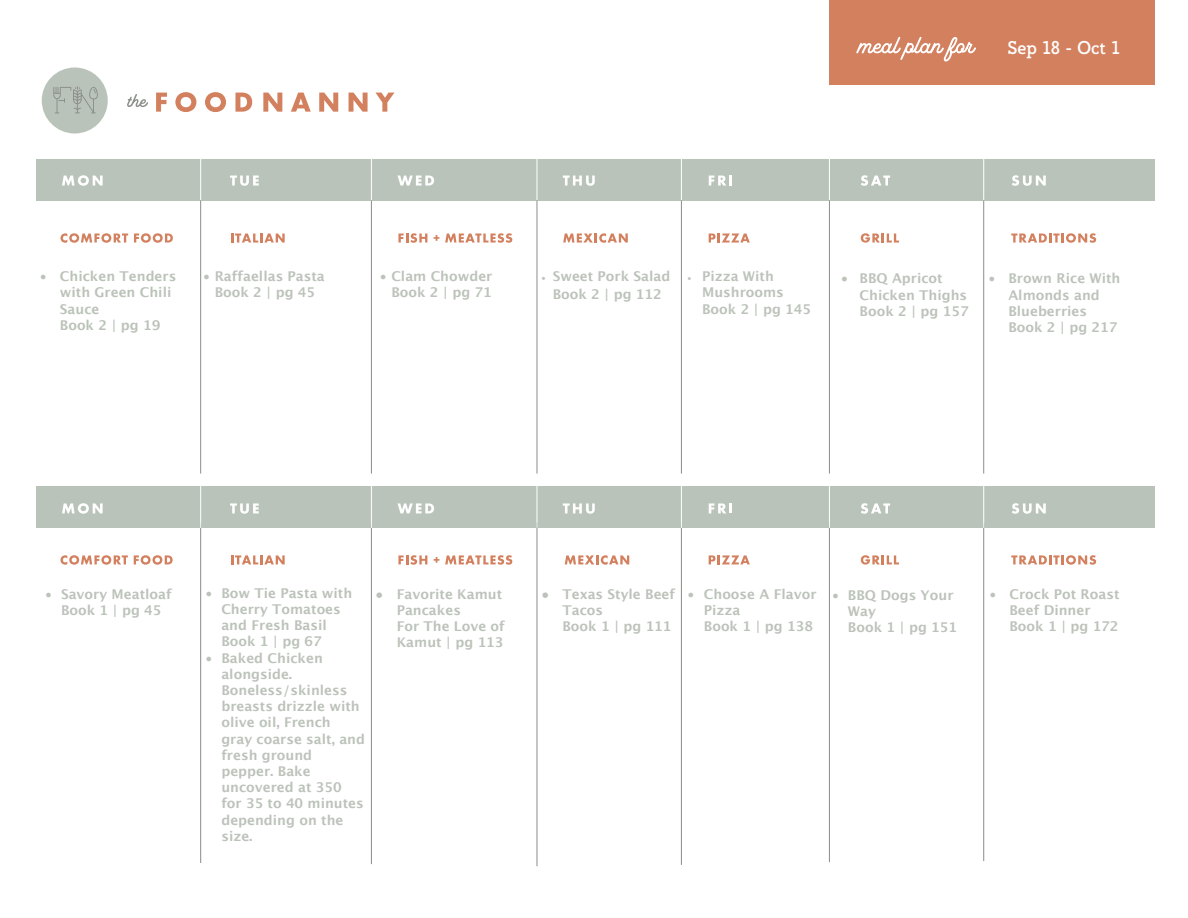
<style>
.page{position:relative;width:1188px;height:918px;background:#fff}
.page>*{position:absolute;margin:0;border:0;box-sizing:border-box;transform-origin:0 0}
.t1{font:700 18px "Rogliano";color:#fff}
.t2{font:700 13.5px/16.2px "Lucida Grande";color:#bcc3ba}
.t3{font:700 13.5px/16.2px "Lucida Grande";color:#bbc3b9}
.s1{font-weight:400}
.s2{font-weight:400;font-size:8.7px}
.s3{font-weight:400;font-size:8.25px}
</style>
<div class="page">
<div style="left:36px;top:486px;width:1119px;height:42px;background:#bac3ba"></div>
<div style="left:829px;top:0;width:326px;height:84px;background:#d3805f"></div>
<div style="left:42px;top:67px;width:66px;height:67px;background:#bac3ba;border-radius:50%"></div>
<svg style="left:53px;top:86px;width:45px;height:27px"></svg>
<svg style="left:127px;top:94px;width:21px;height:13px"></svg>
<svg style="left:156px;top:93px;width:11px;height:19px"></svg>
<svg style="left:175px;top:92px;width:21px;height:20px"></svg>
<svg style="left:205px;top:92px;width:21px;height:20px"></svg>
<svg style="left:235px;top:93px;width:17px;height:19px"></svg>
<svg style="left:263px;top:93px;width:19px;height:19px"></svg>
<svg style="left:291px;top:93px;width:20px;height:19px"></svg>
<svg style="left:319px;top:93px;width:19px;height:19px"></svg>
<svg style="left:349px;top:93px;width:19px;height:19px"></svg>
<svg style="left:376px;top:93px;width:18px;height:19px"></svg>
<div style="left:36px;top:159px;width:1119px;height:42px;background:#bac3ba"></div>
<svg style="left:62px;top:175px;width:41px;height:11px"></svg>
<svg style="left:230px;top:176px;width:29px;height:10px"></svg>
<svg style="left:230px;top:503px;width:29px;height:11px"></svg>
<svg style="left:398px;top:176px;width:36px;height:10px"></svg>
<svg style="left:563px;top:176px;width:32px;height:10px"></svg>
<svg style="left:709px;top:176px;width:23px;height:10px"></svg>
<svg style="left:861px;top:175px;width:29px;height:11px"></svg>
<svg style="left:1012px;top:175px;width:34px;height:11px"></svg>
<svg style="left:60px;top:233px;width:68px;height:10px"></svg>
<svg style="left:134px;top:233px;width:39px;height:10px"></svg>
<svg style="left:231px;top:234px;width:54px;height:9px"></svg>
<svg style="left:398px;top:233px;width:29px;height:10px"></svg>
<svg style="left:434px;top:235px;width:5px;height:6px"></svg>
<svg style="left:445px;top:233px;width:67px;height:10px"></svg>
<svg style="left:563px;top:233px;width:65px;height:10px"></svg>
<svg style="left:709px;top:234px;width:41px;height:9px"></svg>
<svg style="left:861px;top:233px;width:38px;height:10px"></svg>
<svg style="left:1011px;top:233px;width:85px;height:10px"></svg>
<svg style="left:856px;top:36px;width:120px;height:26px"></svg>
<hr style="left:200px;top:201px;width:1px;height:273px;background:#8b8e8b">
<hr style="left:371px;top:201px;width:1px;height:273px;background:#8b8e8b">
<hr style="left:537px;top:201px;width:1px;height:273px;background:#8b8e8b">
<hr style="left:681px;top:201px;width:1px;height:273px;background:#8b8e8b">
<hr style="left:829px;top:201px;width:1px;height:273px;background:#8b8e8b">
<hr style="left:983px;top:201px;width:1px;height:273px;background:#8b8e8b">
<hr style="left:200px;top:156px;width:1px;height:44px;background:#fff">
<hr style="left:371px;top:156px;width:1px;height:44px;background:#fff">
<hr style="left:537px;top:156px;width:1px;height:44px;background:#fff">
<hr style="left:681px;top:156px;width:1px;height:44px;background:#fff">
<hr style="left:829px;top:156px;width:1px;height:44px;background:#fff">
<hr style="left:983px;top:156px;width:1px;height:44px;background:#fff">
<svg style="left:62px;top:503px;width:41px;height:11px"></svg>
<svg style="left:398px;top:503px;width:36px;height:10px"></svg>
<svg style="left:563px;top:503px;width:32px;height:11px"></svg>
<svg style="left:709px;top:503px;width:23px;height:10px"></svg>
<svg style="left:861px;top:503px;width:29px;height:11px"></svg>
<svg style="left:1012px;top:503px;width:34px;height:11px"></svg>
<svg style="left:60px;top:555px;width:68px;height:10px"></svg>
<svg style="left:134px;top:555px;width:39px;height:10px"></svg>
<svg style="left:231px;top:555px;width:54px;height:9px"></svg>
<svg style="left:398px;top:555px;width:29px;height:10px"></svg>
<svg style="left:434px;top:557px;width:5px;height:6px"></svg>
<svg style="left:445px;top:555px;width:67px;height:10px"></svg>
<svg style="left:565px;top:555px;width:64px;height:10px"></svg>
<svg style="left:709px;top:555px;width:41px;height:9px"></svg>
<svg style="left:861px;top:555px;width:38px;height:10px"></svg>
<svg style="left:1011px;top:555px;width:85px;height:10px"></svg>
<hr style="left:200px;top:522px;width:1px;height:341px;background:#8b8e8b">
<hr style="left:371px;top:522px;width:1px;height:342px;background:#8b8e8b">
<hr style="left:537px;top:522px;width:1px;height:344px;background:#8b8e8b">
<hr style="left:681px;top:522px;width:1px;height:343px;background:#8b8e8b">
<hr style="left:829px;top:522px;width:1px;height:340px;background:#8b8e8b">
<hr style="left:983px;top:522px;width:1px;height:339px;background:#8b8e8b">
<hr style="left:200px;top:484px;width:1px;height:44px;background:#fff">
<hr style="left:371px;top:484px;width:1px;height:44px;background:#fff">
<hr style="left:537px;top:484px;width:1px;height:44px;background:#fff">
<hr style="left:681px;top:484px;width:1px;height:44px;background:#fff">
<hr style="left:829px;top:484px;width:1px;height:44px;background:#fff">
<hr style="left:983px;top:484px;width:1px;height:44px;background:#fff">
<h1 class="t1" style="left:1008px;top:38px;width:114px">Sep 18 - Oct 1</h1>
<p class="t3" style="left:60px;top:269px;width:118px;text-indent:-20px"><span class="s1">•</span> Chicken Tenders with Green Chili<br>Sauce<br>Book 2 | pg 19</p>
<p class="t2" style="left:203px;top:269px;width:123px;text-align:center"><span class="s1">•</span> Raffaellas Pasta<br>Book 2 | pg 45</p>
<p class="t2" style="left:380px;top:269px;width:114px;text-align:right"><span class="s1">•</span> Clam Chowder<br>Book 2 | pg 71</p>
<p class="t2" style="left:541px;top:268px;width:131px;line-height:17.5px;text-align:center"><span class="s2">•</span> Sweet Pork Salad<br>Book 2 | pg 112</p>
<p class="t2" style="left:702px;top:269px;width:111px;text-indent:-15px"><span class="s3">•</span> Pizza With<br>Mushrooms<br>Book 2 | pg 145</p>
<p class="t2" style="left:1008px;top:271px;width:114px;text-indent:-20px"><span class="s1">•</span> Brown Rice With<br>Almonds and<br>Blueberries<br>Book 2 | pg 217</p>
<p class="t2" style="left:860px;top:271px;width:111px;text-indent:-18px">• BBQ Apricot<br>Chicken Thighs<br>Book 2 | pg 157</p>
<p class="t2" style="left:221px;top:586px;width:132px;text-indent:-16px"><span class="s1">•</span> Bow Tie Pasta with<br>Cherry Tomatoes and Fresh Basil<br>Book 1 | pg 67</p>
<p class="t2" style="left:221px;top:650px;width:145px;text-indent:-16px"><span class="s1">•</span> Baked Chicken alongside.<br>Boneless/skinless breasts drizzle with olive oil, French<br>gray coarse salt, and fresh ground pepper. Bake uncovered at 350 for 35 to 40 minutes depending on the size.</p>
<p class="t2" style="left:45px;top:587px;width:128px;text-align:center"><span class="s1">•</span> Savory Meatloaf<br>Book 1 | pg 45</p>
<p class="t2" style="left:397px;top:587px;width:110px;text-indent:-21px">• Favorite Kamut<br>Pancakes<br>For The Love of<br>Kamut | pg 113</p>
<p class="t2" style="left:848px;top:588px;width:111px;text-indent:-16px"><span class="s1">•</span> BBQ Dogs Your<br>Way<br>Book 1 | pg 151</p>
<p class="t2" style="left:562px;top:587px;width:114px;text-indent:-21px">• Texas Style Beef<br>Tacos<br>Book 1 | pg 111</p>
<p class="t2" style="left:704px;top:587px;width:114px;text-indent:-17px"><span class="s1">•</span> Choose A Flavor<br>Pizza<br>Book 1 | pg 138</p>
<p class="t2" style="left:1009px;top:587px;width:112px;text-indent:-20px"><span class="s1">•</span> Crock Pot Roast<br>Beef Dinner<br>Book 1 | pg 172</p>
</div>
